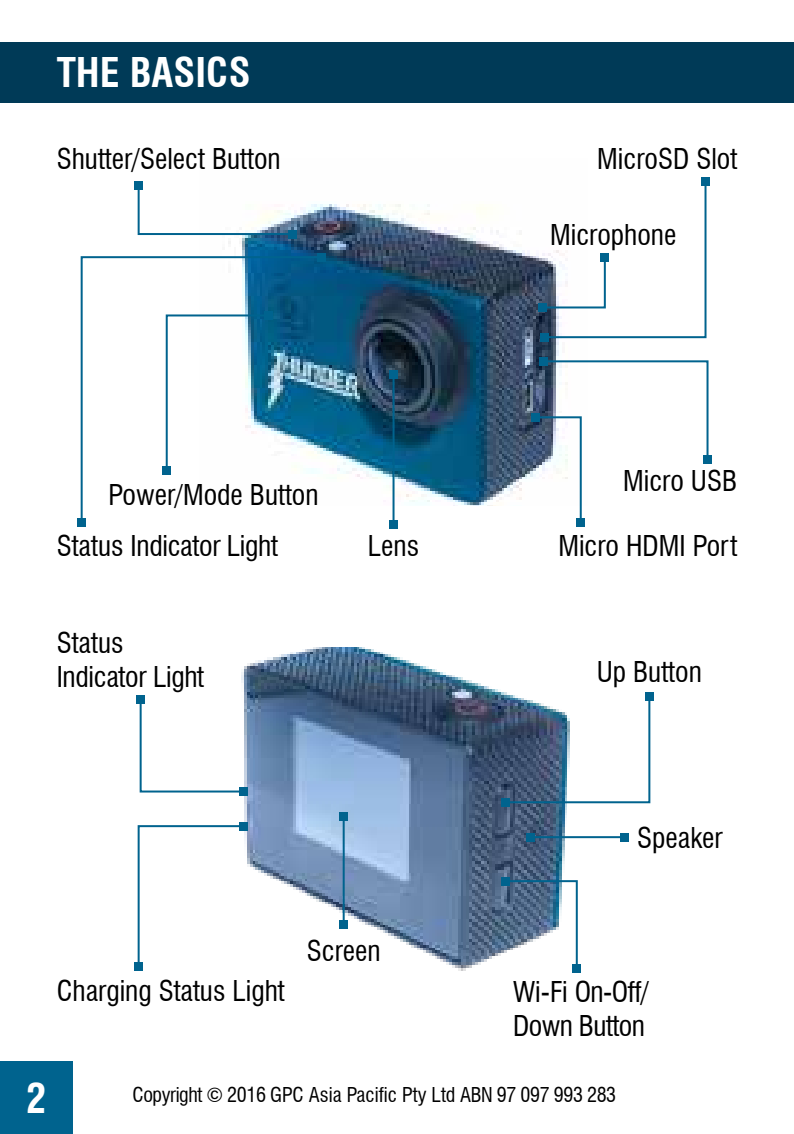
<style>
.page{position:relative;width:794px;height:1134px;background:#fff}
.page>*{position:absolute;margin:0;border:0;box-sizing:border-box;transform-origin:0 0}
.t1{font:700 condensed 40px "Swiss 721 BT";color:#fff}
.t2{font:condensed 28px/33.6px "Swiss 721 BT";color:#000}
.t3{font:condensed 28px/33.6px "Swiss 721 BT";letter-spacing:-.02em;color:#000}
.t4{font:condensed 20px "Swiss 721 BT";letter-spacing:-.02em;color:#000}
</style>
<div class="page">
<div style="left:0;top:42px;width:794px;height:60px;background:#003a57"></div>
<img style="left:228px;top:204px;width:331px;height:301px">
<img style="left:239px;top:647px;width:335px;height:326px">
<div style="left:0;top:1061px;width:73px;height:73px;background:#00638e"></div>
<svg style="left:137px;top:825px;width:108px;height:144px"></svg>
<div style="left:239px;top:822px;width:8px;height:8px;background:#00638e"></div>
<div style="left:135px;top:963px;width:8px;height:8px;background:#00638e"></div>
<hr style="left:343px;top:816px;width:2px;height:109px;background:#00638e">
<div style="left:340px;top:812px;width:8px;height:8px;background:#00638e"></div>
<div style="left:340px;top:921px;width:8px;height:8px;background:#00638e"></div>
<svg style="left:503px;top:879px;width:75px;height:91px"></svg>
<div style="left:501px;top:877px;width:8px;height:8px;background:#00638e"></div>
<div style="left:573px;top:964px;width:8px;height:8px;background:#00638e"></div>
<svg style="left:503px;top:694px;width:148px;height:110px"></svg>
<div style="left:501px;top:798px;width:8px;height:8px;background:#00638e"></div>
<div style="left:645px;top:692px;width:8px;height:8px;background:#00638e"></div>
<hr style="left:530px;top:836px;width:94px;height:2px;background:#00638e">
<div style="left:526px;top:833px;width:8px;height:8px;background:#00638e"></div>
<div style="left:620px;top:833px;width:8px;height:8px;background:#00638e"></div>
<svg style="left:139px;top:697px;width:106px;height:96px"></svg>
<div style="left:239px;top:787px;width:8px;height:8px;background:#00638e"></div>
<div style="left:137px;top:695px;width:8px;height:8px;background:#00638e"></div>
<div style="left:539px;top:303px;width:8px;height:8px;background:#00638e"></div>
<svg style="left:541px;top:186px;width:166px;height:153px"></svg>
<div style="left:541px;top:333px;width:8px;height:8px;background:#00638e"></div>
<div style="left:701px;top:178px;width:8px;height:8px;background:#00638e"></div>
<svg style="left:137px;top:189px;width:157px;height:47px"></svg>
<div style="left:288px;top:230px;width:8px;height:8px;background:#00638e"></div>
<div style="left:135px;top:181px;width:8px;height:8px;background:#00638e"></div>
<svg style="left:80px;top:255px;width:243px;height:263px"></svg>
<div style="left:317px;top:253px;width:8px;height:8px;background:#00638e"></div>
<div style="left:78px;top:518px;width:8px;height:8px;background:#00638e"></div>
<svg style="left:165px;top:313px;width:105px;height:160px"></svg>
<div style="left:264px;top:311px;width:8px;height:8px;background:#00638e"></div>
<div style="left:163px;top:467px;width:8px;height:8px;background:#00638e"></div>
<hr style="left:392px;top:374px;width:2px;height:150px;background:#00638e">
<div style="left:389px;top:370px;width:8px;height:8px;background:#00638e"></div>
<div style="left:389px;top:520px;width:8px;height:8px;background:#00638e"></div>
<div style="left:531px;top:413px;width:8px;height:8px;background:#00638e"></div>
<div style="left:577px;top:518px;width:8px;height:8px;background:#00638e"></div>
<svg style="left:533px;top:359px;width:176px;height:165px"></svg>
<div style="left:540px;top:357px;width:8px;height:8px;background:#00638e"></div>
<div style="left:703px;top:456px;width:8px;height:8px;background:#00638e"></div>
<h1 class="t1" style="left:57px;top:49px;width:195px">THE BASICS</h1>
<p class="t2" style="left:57px;top:142px;width:225px">Shutter/Select Button</p>
<p class="t2" style="left:597px;top:142px;width:141px">MicroSD Slot</p>
<p class="t2" style="left:550px;top:218px;width:128px">Microphone</p>
<p class="t2" style="left:109px;top:478px;width:211px">Power/Mode Button</p>
<p class="t2" style="left:57px;top:529px;width:223px">Status Indicator Light</p>
<p class="t2" style="left:57px;top:626px;width:149px">Status<br>Indicator Light</p>
<p class="t2" style="left:368px;top:529px;width:53px">Lens</p>
<p class="t2" style="left:623px;top:464px;width:116px">Micro USB</p>
<p class="t2" style="left:558px;top:529px;width:180px">Micro HDMI Port</p>
<p class="t2" style="left:596px;top:655px;width:107px">Up Button</p>
<p class="t2" style="left:637px;top:821px;width:87px">Speaker</p>
<p class="t2" style="left:57px;top:974px;width:230px">Charging Status Light</p>
<p class="t2" style="left:307px;top:933px;width:75px">Screen</p>
<p class="t3" style="left:513px;top:975px;width:137px">Wi-Fi On-Off/<br>Down Button</p>
<h1 class="t1" style="left:26px;top:1074px;width:21px">2</h1>
<p class="t4" style="left:132px;top:1083px;width:485px">Copyright © 2016 GPC Asia Pacific Pty Ltd ABN 97 097 993 283</p>
</div>
